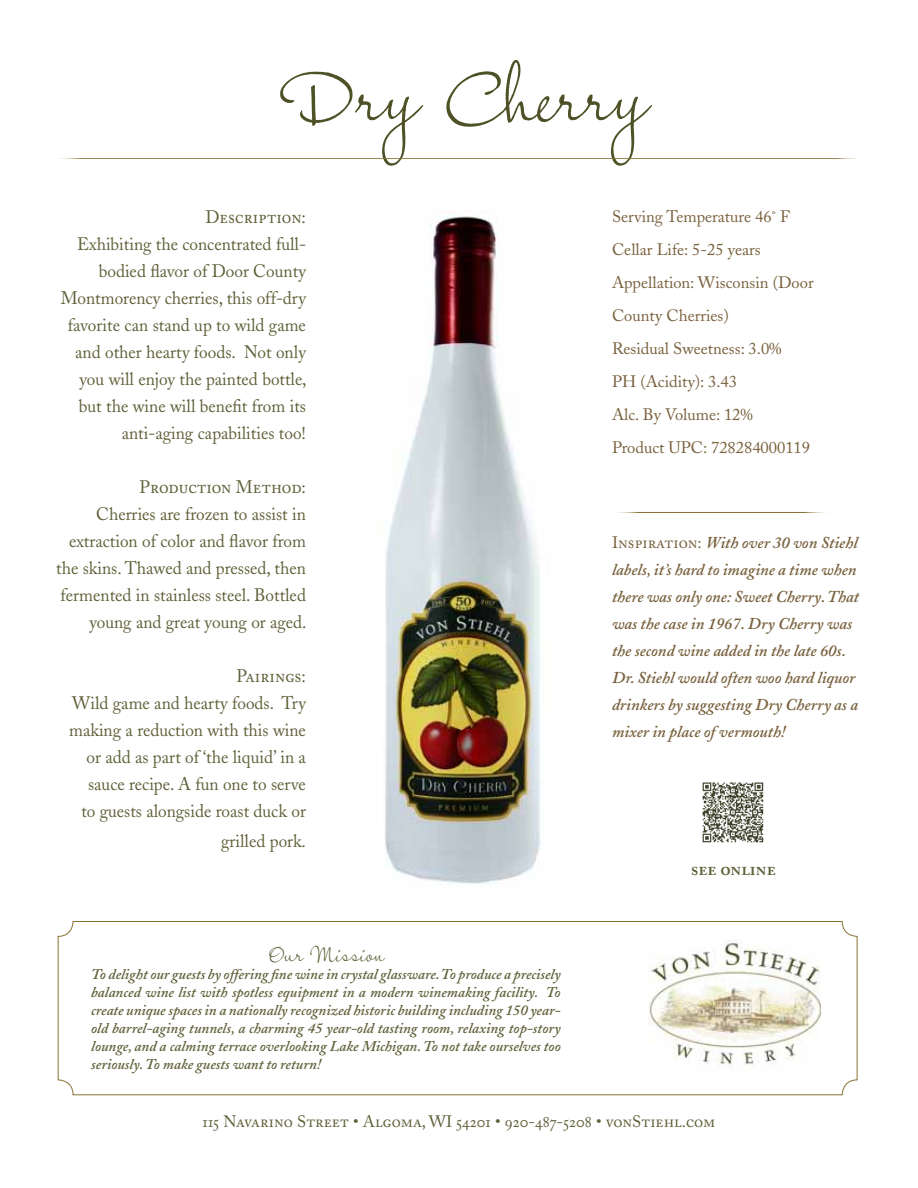
<style>
.page{position:relative;width:918px;height:1188px;background:#fff}
.page>*{position:absolute;margin:0;border:0;box-sizing:border-box;transform-origin:0 0}
.t1{font:90.9px "Freedom Writer BF";color:#4e5125}
.t2{font:25.65px "Freedom Writer BF";color:#60603a}
.t3{font:18px/27px "Adobe Caslon";color:#60603a;text-align:right;scale:.96 1}
.t4{font:18px "Adobe Caslon Regular SC";color:#60603a;scale:.96 1}
.t5{font:18px "Adobe Caslon Semibold SC";color:#60603a}
.t6{font:italic 600 16.5px/27px "Adobe Caslon";color:#78603c}
.t7{font:16.5px/33px "Adobe Caslon";color:#78603c}
.t8{font:16.5px "Adobe Caslon Regular SC";color:#60603a}
.t9{font:italic 600 14.85px/18px "Adobe Caslon";color:#60603a;text-align:justify}
.s1{font-family:"Adobe Caslon Regular SC";font-weight:400;font-style:normal}
</style>
<div class="page">
<div style="left:58px;top:921px;width:800px;height:174px;border:1px solid #8a7333;border-radius:15px"></div>
<img style="left:649px;top:939px;width:172px;height:130px">
<hr style="left:612px;top:512px;width:220px;height:1px;background:#8a7333">
<hr style="left:54px;top:158px;width:810px;height:1px;background:#8a7333">
<img style="left:702px;top:782px;width:62px;height:61px">
<img style="left:385px;top:212px;width:156px;height:672px">
<h1 class="t1" style="left:277px;top:36px;width:369px">Dry Cherry</h1>
<p class="t4" style="left:205px;top:207px;width:106px">Description:</p>
<p class="t3" style="left:61px;top:231px;width:258px">Exhibiting the concentrated full&shy;bodied flavor of Door County<br>Montmorency cherries, this off-dry favorite can stand up to wild game and other hearty foods. Not only you will enjoy the painted bottle, but the wine will benefit from its anti-aging capabilities too!</p>
<p class="t4" style="left:140px;top:477px;width:175px">Production Method:</p>
<p class="t3" style="left:56px;top:501px;width:262px">Cherries are frozen to assist in extraction of color and flavor from the skins. Thawed and pressed, then fermented in stainless steel. Bottled young and great young or aged.</p>
<p class="t4" style="left:237px;top:666px;width:74px">Pairings:</p>
<p class="t3" style="left:69px;top:690px;width:248px">Wild game and hearty foods. Try making a reduction with this wine or add as part of ‘the liquid’ in a sauce recipe. A fun one to serve<br>to guests alongside roast duck or</p>
<p class="t3" style="left:221px;top:828px;width:90px">grilled pork.</p>
<h2 class="t2" style="left:268px;top:937px;width:117px">Our Mission</h2>
<p class="t9" style="left:91px;top:965px;width:471px">To delight our guests by offering fine wine in crystal glassware. To produce a precisely balanced wine list with spotless equipment in a modern winemaking facility. To create unique spaces in a nationally recognized historic building including 150 year&shy;old barrel-aging tunnels, a charming 45 year-old tasting room, relaxing top-story lounge, and a calming terrace overlooking Lake Michigan. To not take ourselves too seriously. To make guests want to return!</p>
<p class="t7" style="left:612px;top:200px;width:203px">Serving Temperature 46˚ F<br>Cellar Life: 5-25 years<br>Appellation: Wisconsin (Door<br>County Cherries)<br>Residual Sweetness: 3.0%<br>PH (Acidity): 3.43<br>Alc. By Volume: 12%<br>Product UPC: 728284000119</p>
<p class="t6" style="left:612px;top:530px;width:249px"><span class="s1">Inspiration:</span> With over 30 von Stiehl labels, it’s hard to imagine a time when there was only one: Sweet Cherry. That was the case in 1967. Dry Cherry was the second wine added in the late 60s.<br>Dr. Stiehl would often woo hard liquor drinkers by suggesting Dry Cherry as a mixer in place of vermouth!</p>
<p class="t5" style="left:691px;top:858px;width:87px">see online</p>
<p class="t8" style="left:203px;top:1111px;width:514px">115 Navarino Street • Algoma, WI 54201 • 920-487-5208 • vonStiehl.com</p>
</div>
